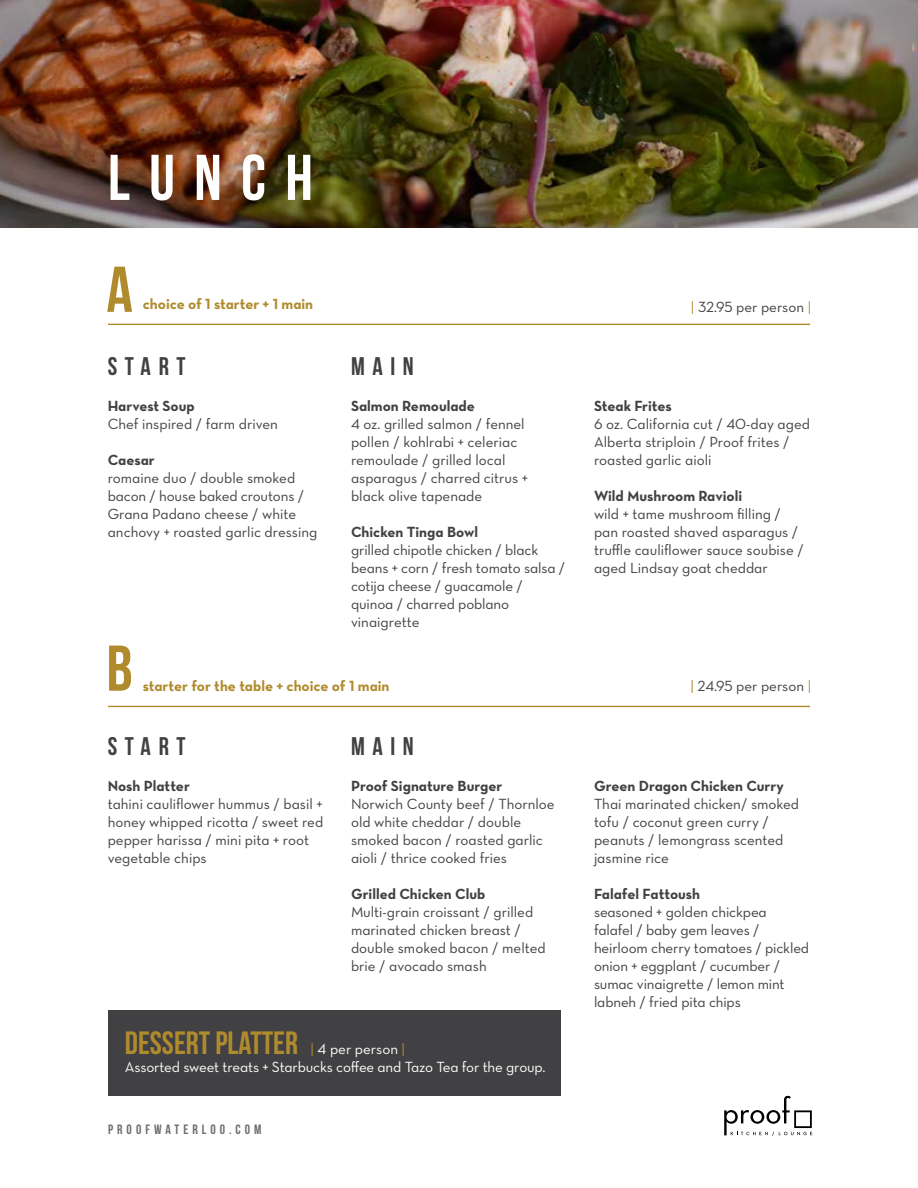
<style>
.page{position:relative;width:918px;height:1188px;background:#fff}
.page>*{position:absolute;margin:0;border:0;box-sizing:border-box;transform-origin:0 0}
.t1{font:700 64.5px "Bebas Neue";letter-spacing:.3em;color:#fff}
.t2{font:700 64.5px "Bebas Neue";color:#b08b2e}
.t3{font:700 32.25px "Bebas Neue";color:#b08b2e}
.t4{font:700 25.5px "Bebas Neue";letter-spacing:.3em;color:#414042}
.t5{font:15px/18px "Neutra Text Book Alt";color:#414042}
.t6{font:15px "Neutra Text Bold Alt";color:#414042}
.t7{font:15px "Neutra Text Book Alt";letter-spacing:-.01em;color:#fff}
.t8{font:15px "Neutra Text Bold Alt";color:#b08b2e}
.t9{font:700 13.5px "Bebas Neue";letter-spacing:.3em;color:#6d6e71}
.s1{font-family:"Neutra Text Book Alt";font-weight:400;font-size:15px}
.s2{font-family:"Neutra Text Book Alt";font-weight:400;font-size:15px;color:#fff}
.s3{color:#b08b2e}
</style>
<div class="page">
<svg style="left:724px;top:1096px;width:88px;height:40px"></svg>
<img style="left:0;top:0;width:918px;height:227px">
<hr style="left:108px;top:324px;width:702px;height:1px;background:#b08b2e">
<hr style="left:108px;top:706px;width:702px;height:1px;background:#b08b2e">
<div style="left:108px;top:1010px;width:453px;height:86px;background:#414042"></div>
<h1 class="t1" style="left:108px;top:142px;width:206px">LUNCH</h1>
<h1 class="t2" style="left:106px;top:254px;width:28px">A</h1>
<p class="t8" style="left:143px;top:295px;width:172px">choice of 1 starter + 1 main</p>
<h3 class="t4" style="left:108px;top:352px;width:79px">START</h3>
<p class="t6" style="left:108px;top:396px;width:89px">Harvest Soup</p>
<p class="t5" style="left:108px;top:414px;width:172px">Chef inspired / farm driven</p>
<p class="t6" style="left:108px;top:450px;width:49px">Caesar</p>
<p class="t5" style="left:108px;top:468px;width:211px">romaine duo / double smoked bacon / house baked croutons /<br>Grana Padano cheese / white anchovy + roasted garlic dressing</p>
<h3 class="t4" style="left:351px;top:352px;width:64px">MAIN</h3>
<p class="t6" style="left:351px;top:396px;width:125px">Salmon Remoulade</p>
<p class="t5" style="left:351px;top:414px;width:179px">4 oz. grilled salmon / fennel pollen / kohlrabi + celeriac remoulade / grilled local asparagus / charred citrus + black olive tapenade</p>
<p class="t6" style="left:351px;top:522px;width:129px">Chicken Tinga Bowl</p>
<p class="t5" style="left:351px;top:540px;width:216px">grilled chipotle chicken / black beans + corn / fresh tomato salsa / cotija cheese / guacamole / quinoa / charred poblano vinaigrette</p>
<h1 class="t2" style="left:106px;top:633px;width:28px">B</h1>
<p class="t8" style="left:143px;top:677px;width:248px">starter for the table + choice of 1 main</p>
<h3 class="t4" style="left:108px;top:732px;width:79px">START</h3>
<p class="t6" style="left:108px;top:777px;width:84px">Nosh Platter</p>
<p class="t5" style="left:108px;top:795px;width:217px">tahini cauliflower hummus / basil + honey whipped ricotta / sweet red pepper harissa / mini pita + root vegetable chips</p>
<h3 class="t4" style="left:351px;top:732px;width:64px">MAIN</h3>
<p class="t6" style="left:351px;top:777px;width:153px">Proof Signature Burger</p>
<p class="t5" style="left:351px;top:795px;width:205px">Norwich County beef / Thornloe old white cheddar / double smoked bacon / roasted garlic aioli / thrice cooked fries</p>
<p class="t6" style="left:351px;top:885px;width:136px">Grilled Chicken Club</p>
<p class="t5" style="left:351px;top:903px;width:196px">Multi-grain croissant / grilled marinated chicken breast / double smoked bacon / melted brie / avocado smash</p>
<h2 class="t3" style="left:125px;top:1025px;width:282px">DESSERT PLATTER <span class="s1">|</span> <span class="s2">4 per person</span> <span class="s1">|</span></h2>
<p class="t7" style="left:125px;top:1057px;width:422px">Assorted sweet treats + Starbucks coffee and Tazo Tea for the group.</p>
<p class="t9" style="left:108px;top:1122px;width:155px">PROOFWATERLOO.COM</p>
<p class="t5" style="left:691px;top:297px;width:122px"><span class="s3">|</span> 32.95 per person <span class="s3">|</span></p>
<p class="t6" style="left:594px;top:397px;width:79px">Steak Frites</p>
<p class="t5" style="left:594px;top:415px;width:218px">6 oz. California cut / 40-day aged<br>Alberta striploin / Proof frites / roasted garlic aioli</p>
<p class="t6" style="left:594px;top:487px;width:150px">Wild Mushroom Ravioli</p>
<p class="t5" style="left:594px;top:505px;width:211px">wild + tame mushroom filling / pan roasted shaved asparagus / truffle cauliflower sauce soubise / aged Lindsay goat cheddar</p>
<p class="t5" style="left:690px;top:676px;width:122px"><span class="s3">|</span> 24.95 per person <span class="s3">|</span></p>
<p class="t6" style="left:594px;top:776px;width:191px">Green Dragon Chicken Curry</p>
<p class="t5" style="left:594px;top:794px;width:207px">Thai marinated chicken/ smoked tofu / coconut green curry / peanuts / lemongrass scented jasmine rice</p>
<p class="t6" style="left:594px;top:884px;width:108px">Falafel Fattoush</p>
<p class="t5" style="left:594px;top:902px;width:217px">seasoned + golden chickpea falafel / baby gem leaves / heirloom cherry tomatoes / pickled onion + eggplant / cucumber / sumac vinaigrette / lemon mint labneh / fried pita chips</p>
</div>
